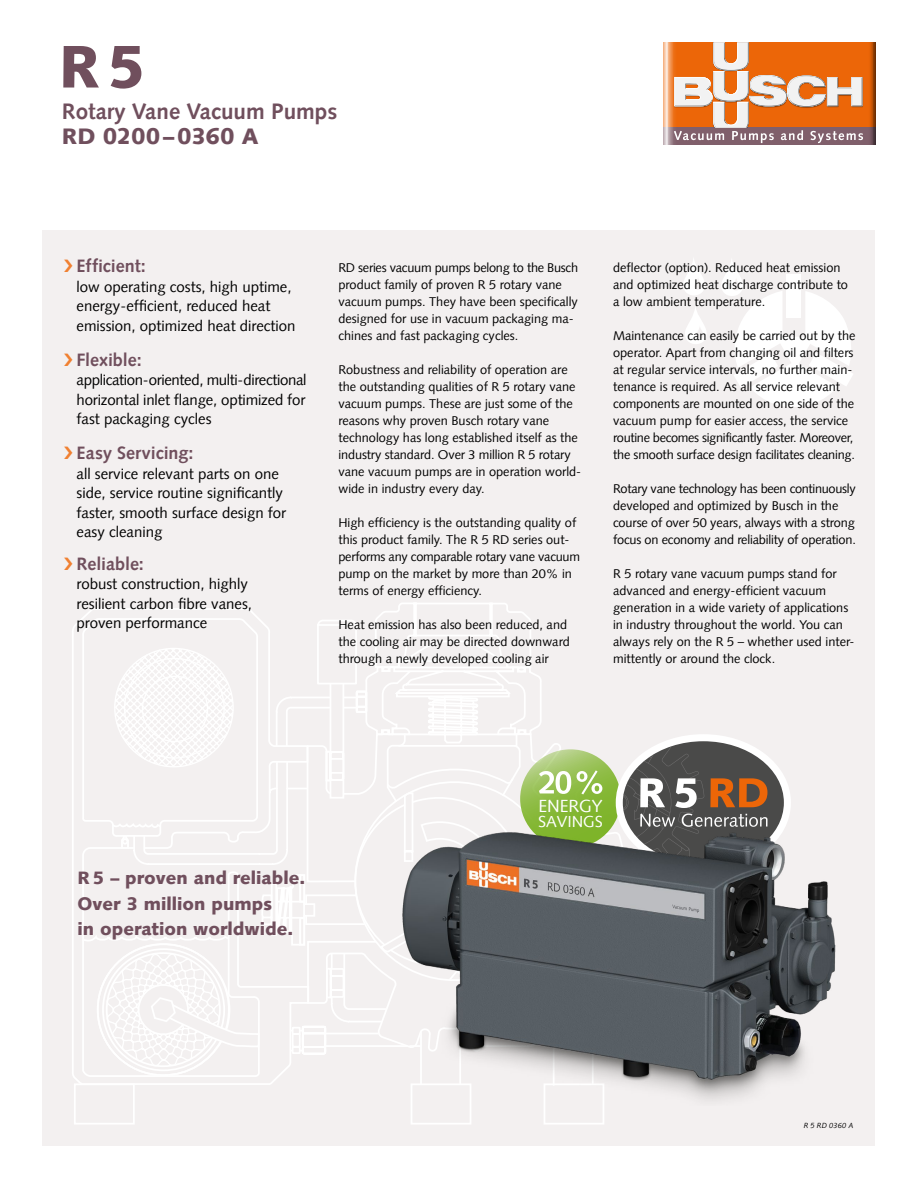
<style>
.page{position:relative;width:918px;height:1188px;background:#fff}
.page>*{position:absolute;margin:0;border:0;box-sizing:border-box;transform-origin:0 0}
.t1{font:900 60px "Syntax LT";color:#704f5d}
.t2{font:700 22.5px "Syntax LT";color:#704f5d}
.t3{font:900 22.5px "Syntax LT";letter-spacing:-.015em;color:#704f5d}
.t4{font:900 18px/25.5px "Syntax LT";color:#704f5d}
.t5{font:700 18px "Syntax LT";letter-spacing:-.005em;color:#704f5d}
.t6{font:17.7px "Syntax LT";letter-spacing:-.005em;color:#fff}
.t7{font:16.05px "Syntax LT";letter-spacing:-.005em;color:#fff}
.t8{font:15px/19.5px "Syntax LT";color:#000}
.t9{font:12.75px/17px "Syntax LT";color:#000}
.t10{font:italic 7.5px "Syntax LT";letter-spacing:.035em;color:#000}
</style>
<div class="page">
<div style="left:43px;top:230px;width:832px;height:915px;background:#f3f0f0"></div>
<svg style="left:72px;top:619px;width:206px;height:464px"></svg>
<svg style="left:74px;top:1083px;width:530px;height:41px"></svg>
<svg style="left:721px;top:260px;width:132px;height:147px"></svg>
<svg style="left:683px;top:259px;width:22px;height:36px"></svg>
<svg style="left:685px;top:308px;width:21px;height:36px"></svg>
<svg style="left:520px;top:749px;width:101px;height:99px"></svg>
<svg style="left:81px;top:602px;width:521px;height:475px"></svg>
<svg style="left:616px;top:734px;width:175px;height:84px"></svg>
<img style="left:394px;top:818px;width:442px;height:287px">
<svg style="left:663px;top:43px;width:212px;height:102px;background:#c97d50"></svg>
<svg style="left:674px;top:43px;width:189px;height:100px"></svg>
<h1 class="t1" style="left:59px;top:31px;width:89px">R5</h1>
<h2 class="t2" style="left:62px;top:98px;width:277px">Rotary Vane Vacuum Pumps</h2>
<h2 class="t3" style="left:62px;top:123px;width:198px">RD 0200–0360 A</h2>
<h3 class="t5" style="left:77px;top:256px;width:71px">Efficient:</h3>
<p class="t8" style="left:77px;top:277px;width:221px">low operating costs, high uptime, energy-efficient, reduced heat emission, optimized heat direction</p>
<h3 class="t5" style="left:77px;top:349px;width:67px">Flexible:</h3>
<p class="t8" style="left:77px;top:370px;width:232px;text-align:justify">application-oriented, multi-directional horizontal inlet flange, optimized for fast packaging cycles</p>
<h3 class="t5" style="left:77px;top:443px;width:118px">Easy Servicing:</h3>
<p class="t8" style="left:77px;top:464px;width:211px">all service relevant parts on one side, service routine significantly faster, smooth surface design for easy cleaning</p>
<h3 class="t5" style="left:77px;top:553px;width:69px">Reliable:</h3>
<p class="t8" style="left:77px;top:574px;width:177px">robust construction, highly resilient carbon fibre vanes, proven performance</p>
<p class="t9" style="left:338px;top:259px;width:241px">RD series vacuum pumps belong to the Busch product family of proven R 5 rotary vane vacuum pumps. They have been specifically designed for use in vacuum packaging ma&shy;chines and fast packaging cycles.</p>
<p class="t9" style="left:338px;top:361px;width:244px">Robustness and reliability of operation are the outstanding qualities of R 5 rotary vane vacuum pumps. These are just some of the reasons why proven Busch rotary vane technology has long established itself as the industry standard. Over 3 million R 5 rotary vane vacuum pumps are in operation world&shy;wide in industry every day.</p>
<p class="t9" style="left:338px;top:514px;width:243px">High efficiency is the outstanding quality of this product family. The R 5 RD series out&shy;performs any comparable rotary vane vacuum pump on the market by more than 20% in terms of energy efficiency.</p>
<p class="t9" style="left:338px;top:616px;width:233px">Heat emission has also been reduced, and the cooling air may be directed downward through a newly developed cooling air</p>
<p class="t9" style="left:613px;top:259px;width:236px">deflector (option). Reduced heat emission and optimized heat discharge contribute to a low ambient temperature.</p>
<p class="t9" style="left:613px;top:327px;width:244px">Maintenance can easily be carried out by the operator. Apart from changing oil and filters at regular service intervals, no further main&shy;tenance is required. As all service relevant components are mounted on one side of the vacuum pump for easier access, the service routine becomes significantly faster. Moreover, the smooth surface design facilitates cleaning.</p>
<p class="t9" style="left:613px;top:480px;width:244px">Rotary vane technology has been continuously developed and optimized by Busch in the course of over 50 years, always with a strong focus on economy and reliability of operation.</p>
<p class="t9" style="left:613px;top:565px;width:243px">R 5 rotary vane vacuum pumps stand for advanced and energy-efficient vacuum generation in a wide variety of applications in industry throughout the world. You can always rely on the R 5 – whether used inter&shy;mittently or around the clock.</p>
<h3 class="t4" style="left:78px;top:865px;width:229px">R 5 – proven and reliable.<br>Over 3 million pumps<br>in operation worldwide.</h3>
<h3 class="t6" style="left:538px;top:796px;width:66px">ENERGY</h3>
<p class="t7" style="left:538px;top:812px;width:66px">SAVINGS</p>
<p class="t10" style="left:804px;top:1121px;width:51px">R 5 RD 0360 A</p>
</div>
